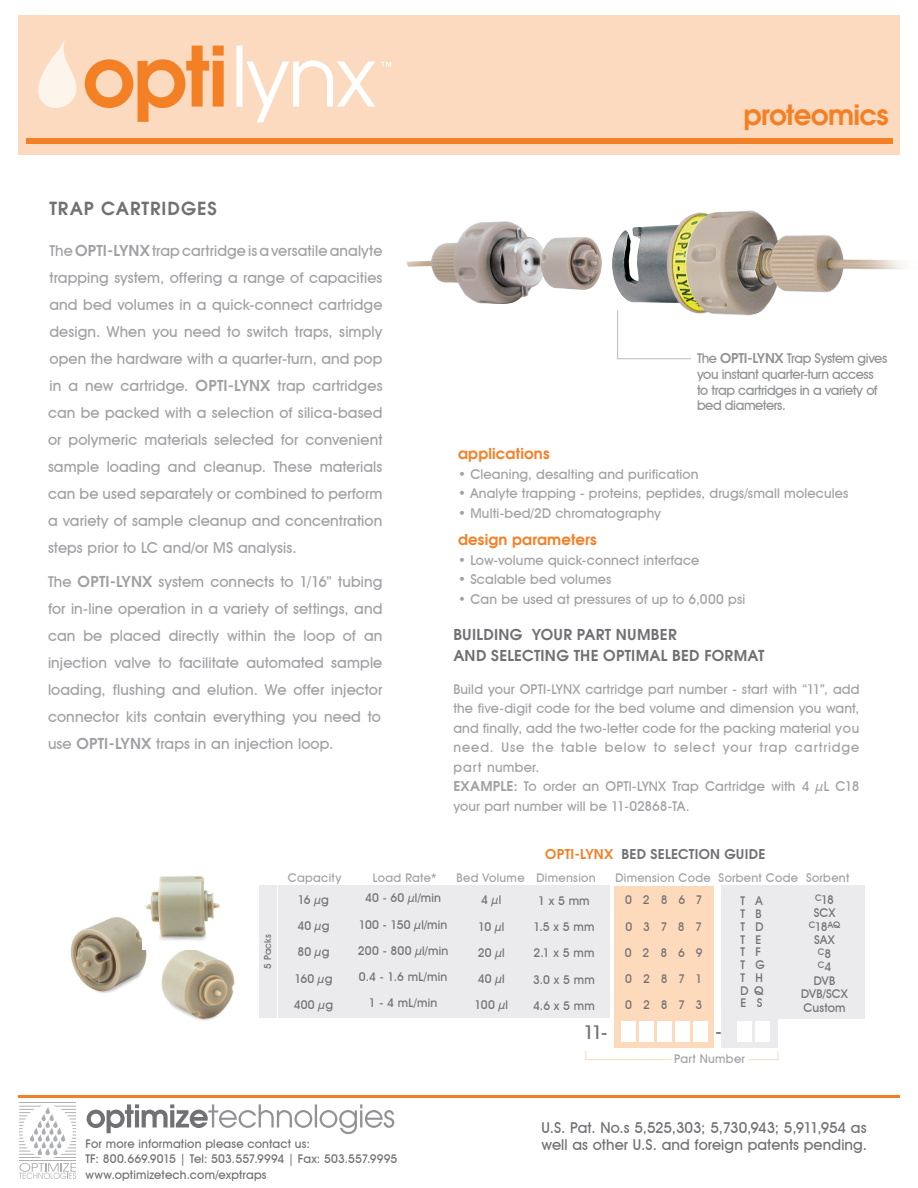
<style>
.page{position:relative;width:918px;height:1188px;background:#fff}
.page>*{position:absolute;margin:0;border:0;box-sizing:border-box;transform-origin:0 0}
.t1{font:600 27.9px "Avant Garde";letter-spacing:-.025em;color:#f48026}
.body{font:500 18.9px "Avant Garde IT Cby BT";color:#717074}
.Body_Header{font:600 18px "Avant Garde";letter-spacing:.05em;color:#717074}
.body-2{font:500 15px/27px "Avant Garde IT Cby BT";letter-spacing:.005em;color:#a1a1a5;text-align:justify}
.body-3{font:500 15px "Avant Garde IT Cby BT";letter-spacing:.005em;color:#717074}
.Body_Header-2{font:600 15px/21px "Avant Garde";letter-spacing:.015em;color:#717074}
.Body_Header-3{font:600 15px "Avant Garde";letter-spacing:.01em;color:#f48026}
.Body_Header-4{font:500 13.5px/19.5px "Avant Garde IT Cby BT";letter-spacing:.01em;color:#a1a1a5;text-align:justify}
.Body_Header-5{font:500 13.5px/15.8px "Avant Garde IT Cby BT";letter-spacing:-.03em;color:#919295}
.body-4{font:600 13.5px "Avant Garde";letter-spacing:.015em;color:#717074}
.body-5{font:500 12px "Avant Garde IT Cby BT";letter-spacing:.015em;color:#717074}
.body-6{font:500 12px "Avant Garde IT Cby BT";letter-spacing:.025em;color:#a1a1a5}
.body-7{font:500 9.75px "Avant Garde IT Cby BT";color:#717074}
.body-8{font:500 9px "Avant Garde IT Cby BT";color:#717074}
.s1{font-family:"Avant Garde";font-weight:600}
.s2{color:#f48026}
.s3{font-size:12px}
</style>
<div class="page">
<hr style="left:18px;top:1095px;width:882px;height:3px;background:#f48026">
<hr style="left:19px;top:1102px;width:57px;height:1px;background:#aeafb3">
<svg style="left:19px;top:1106px;width:57px;height:73px"></svg>
<svg style="left:87px;top:1104px;width:307px;height:30px"></svg>
<div style="left:260px;top:885px;width:350px;height:133px;background:#ebebed"></div>
<div style="left:614px;top:886px;width:100px;height:162px;background:#fddabc"></div>
<div style="left:721px;top:886px;width:144px;height:133px;background:#ebebed"></div>
<div style="left:621px;top:1022px;width:15px;height:20px;background:#fff"></div>
<div style="left:639px;top:1021px;width:15px;height:20px;background:#fff"></div>
<div style="left:657px;top:1021px;width:15px;height:20px;background:#fff"></div>
<div style="left:675px;top:1021px;width:14px;height:20px;background:#fff"></div>
<div style="left:693px;top:1021px;width:14px;height:20px;background:#fff"></div>
<div style="left:721px;top:1019px;width:57px;height:28px;background:#ebebed"></div>
<div style="left:737px;top:1021px;width:15px;height:20px;background:#fff"></div>
<div style="left:755px;top:1021px;width:15px;height:20px;background:#fff"></div>
<svg style="left:748px;top:1051px;width:30px;height:9px"></svg>
<svg style="left:585px;top:1051px;width:87px;height:9px"></svg>
<hr style="left:277px;top:883px;width:1px;height:156px;background:#fff">
<img style="left:406px;top:211px;width:499px;height:105px">
<img style="left:70px;top:917px;width:77px;height:76px">
<img style="left:161px;top:950px;width:74px;height:71px">
<img style="left:143px;top:876px;width:77px;height:73px">
<svg style="left:617px;top:310px;width:74px;height:49px"></svg>
<div style="left:18px;top:15px;width:882px;height:139px;background:#fbdac0"></div>
<svg style="left:236px;top:46px;width:139px;height:76px"></svg>
<svg style="left:85px;top:46px;width:139px;height:76px"></svg>
<div style="left:26px;top:138px;width:866px;height:6px;background:#f48026"></div>
<svg style="left:38px;top:39px;width:39px;height:69px"></svg>
<svg style="left:381px;top:62px;width:10px;height:5px"></svg>
<p class="Body_Header" style="left:50px;top:197px;width:169px">TRAP CARTRIDGES</p>
<p class="body-2" style="left:48px;top:237px;width:336px">The<span class="s1">OPTI-LYNX</span> trap cartridge is a versatile analyte trapping system, offering a range of capacities and bed volumes in a quick-connect cartridge design. When you need to switch traps, simply open the hardware with a quarter-turn, and pop in a new cartridge. <span class="s1">OPTI-LYNX</span> trap cartridges can be packed with a selection of silica-based or polymeric materials selected for convenient sample loading and cleanup. These materials can be used separately or combined to perform a variety of sample cleanup and concentration steps prior to LC and/or MS analysis.</p>
<p class="body-2" style="left:48px;top:568px;width:336px">The <span class="s1">OPTI-LYNX</span> system connects to 1/16” tubing for in-line operation in a variety of settings, and can be placed directly within the loop of an injection valve to facilitate automated sample loading, flushing and elution. We offer injector connector kits contain everything you need to use <span class="s1">OPTI-LYNX</span> traps in an injection loop.</p>
<p class="t1" style="left:744px;top:96px;width:147px">proteomics</p>
<p class="Body_Header-5" style="left:697px;top:350px;width:192px">The <span class="s1">OPTI-LYNX</span> Trap System gives you instant quarter-turn access to trap cartridges in a variety of bed diameters.</p>
<p class="Body_Header-3" style="left:458px;top:444px;width:93px">applications</p>
<p class="Body_Header-4" style="left:458px;top:464px;width:242px">• Cleaning, desalting and purification</p>
<p class="Body_Header-4" style="left:458px;top:484px;width:392px">• Analyte trapping - proteins, peptides, drugs/small molecules</p>
<p class="Body_Header-4" style="left:458px;top:503px;width:204px">• Multi-bed/2D chromatography</p>
<p class="Body_Header-3" style="left:458px;top:530px;width:140px">design parameters</p>
<p class="Body_Header-4" style="left:458px;top:550px;width:243px">• Low-volume quick-connect interface</p>
<p class="Body_Header-4" style="left:458px;top:570px;width:155px">• Scalable bed volumes</p>
<p class="Body_Header-4" style="left:458px;top:589px;width:289px">• Can be used at pressures of up to 6,000 psi</p>
<p class="Body_Header-2" style="left:453px;top:623px;width:313px">BUILDING YOUR PART NUMBER<br>AND SELECTING THE OPTIMAL BED FORMAT</p>
<p class="Body_Header-4" style="left:453px;top:679px;width:408px">Build your OPTI-LYNX cartridge part number - start with “11”, add the five-digit code for the bed volume and dimension you want, and finally, add the two-letter code for the packing material you need. Use the table below to select your trap cartridge part number.</p>
<p class="Body_Header-4" style="left:453px;top:777px;width:408px"><span class="s1">EXAMPLE:</span> To order an OPTI-LYNX Trap Cartridge with 4 µL C18 your part number will be 11-02868-TA.</p>
<p class="body-4" style="left:545px;top:846px;width:222px"><span class="s2">OPTI-LYNX</span> BED SELECTION GUIDE</p>
<p class="body-7" style="left:262px;top:969px;width:36px;rotate:-90deg">5 Packs</p>
<p class="body-6" style="left:288px;top:870px;width:55px">Capacity</p>
<p class="body-6" style="left:373px;top:870px;width:66px">Load Rate*</p>
<p class="body-6" style="left:457px;top:870px;width:141px">Bed Volume Dimension</p>
<p class="body-6" style="left:615px;top:870px;width:235px">Dimension Code Sorbent Code Sorbent</p>
<p class="body-5" style="left:538px;top:893px;width:53px">1 x 5 mm</p>
<p class="body-5" style="left:533px;top:920px;width:63px">1.5 x 5 mm</p>
<p class="body-5" style="left:533px;top:946px;width:62px">2.1 x 5 mm</p>
<p class="body-5" style="left:533px;top:972px;width:63px">3.0 x 5 mm</p>
<p class="body-5" style="left:533px;top:998px;width:63px">4.6 x 5 mm</p>
<p class="body-5" style="left:365px;top:891px;width:78px">40 - 60 µl/min</p>
<p class="body-5" style="left:359px;top:917px;width:90px">100 - 150 µl/min</p>
<p class="body-5" style="left:358px;top:943px;width:92px">200 - 800 µl/min</p>
<p class="body-5" style="left:359px;top:970px;width:90px">0.4 - 1.6 mL/min</p>
<p class="body-5" style="left:369px;top:996px;width:70px">1 - 4 mL/min</p>
<p class="body-5" style="left:815px;top:892px;width:20px"><sup>C</sup>18</p>
<p class="body-5" style="left:814px;top:906px;width:23px">SCX</p>
<p class="body-8" style="left:809px;top:919px;width:33px">C<span class="s3">18</span>AQ</p>
<p class="body-5" style="left:814px;top:933px;width:22px">SAX</p>
<p class="body-8" style="left:818px;top:946px;width:15px">C<span class="s3">8</span></p>
<p class="body-8" style="left:818px;top:960px;width:15px">C<span class="s3">4</span></p>
<p class="body-5" style="left:814px;top:973px;width:23px">DVB</p>
<p class="body-5" style="left:801px;top:987px;width:48px">DVB/SCX</p>
<p class="body-5" style="left:804px;top:1000px;width:44px">Custom</p>
<p class="body-5" style="left:298px;top:892px;width:33px">16 µg</p>
<p class="body-5" style="left:297px;top:919px;width:34px">40 µg</p>
<p class="body-5" style="left:297px;top:945px;width:34px">80 µg</p>
<p class="body-5" style="left:294px;top:971px;width:40px">160 µg</p>
<p class="body-5" style="left:294px;top:997px;width:41px">400 µg</p>
<p class="body-5" style="left:625px;top:893px;width:79px">02867</p>
<p class="body-5" style="left:625px;top:919px;width:78px">03787</p>
<p class="body-5" style="left:625px;top:945px;width:80px">02869</p>
<p class="body-5" style="left:625px;top:971px;width:79px">02871</p>
<p class="body-5" style="left:625px;top:998px;width:79px">02873</p>
<p class="body-5" style="left:481px;top:893px;width:22px">4 µl</p>
<p class="body-5" style="left:478px;top:919px;width:28px">10 µl</p>
<p class="body-5" style="left:478px;top:945px;width:28px">20 µl</p>
<p class="body-5" style="left:478px;top:971px;width:29px">40 µl</p>
<p class="body-5" style="left:474px;top:998px;width:35px">100 µl</p>
<p class="body-5" style="left:740px;top:894px;width:24px">T A</p>
<p class="body-5" style="left:740px;top:907px;width:23px">T B</p>
<p class="body-5" style="left:740px;top:919px;width:25px">T D</p>
<p class="body-5" style="left:740px;top:932px;width:23px">T E</p>
<p class="body-5" style="left:740px;top:945px;width:22px">T F</p>
<p class="body-5" style="left:740px;top:958px;width:26px">T G</p>
<p class="body-5" style="left:740px;top:970px;width:24px">T H</p>
<p class="body-5" style="left:740px;top:983px;width:25px">D Q</p>
<p class="body-5" style="left:740px;top:996px;width:24px">E S</p>
<p class="body" style="left:584px;top:1021px;width:26px">11-</p>
<p class="body" style="left:716px;top:1020px;width:8px">-</p>
<p class="body-6" style="left:674px;top:1051px;width:72px">Part Number</p>
<p class="body-3" style="left:542px;top:1119px;width:327px">U.S. Pat. No.s 5,525,303; 5,730,943; 5,911,954 as</p>
<p class="body-5" style="left:86px;top:1136px;width:226px">For more information please contact us:</p>
<p class="body-3" style="left:542px;top:1135px;width:327px">well as other U.S. and foreign patents pending.</p>
<p class="body-5" style="left:86px;top:1152px;width:314px">TF: 800.669.9015 | Tel: 503.557.9994 | Fax: 503.557.9995</p>
<p class="body-5" style="left:86px;top:1168px;width:183px">www.optimizetech.com/exptraps</p>
</div>
